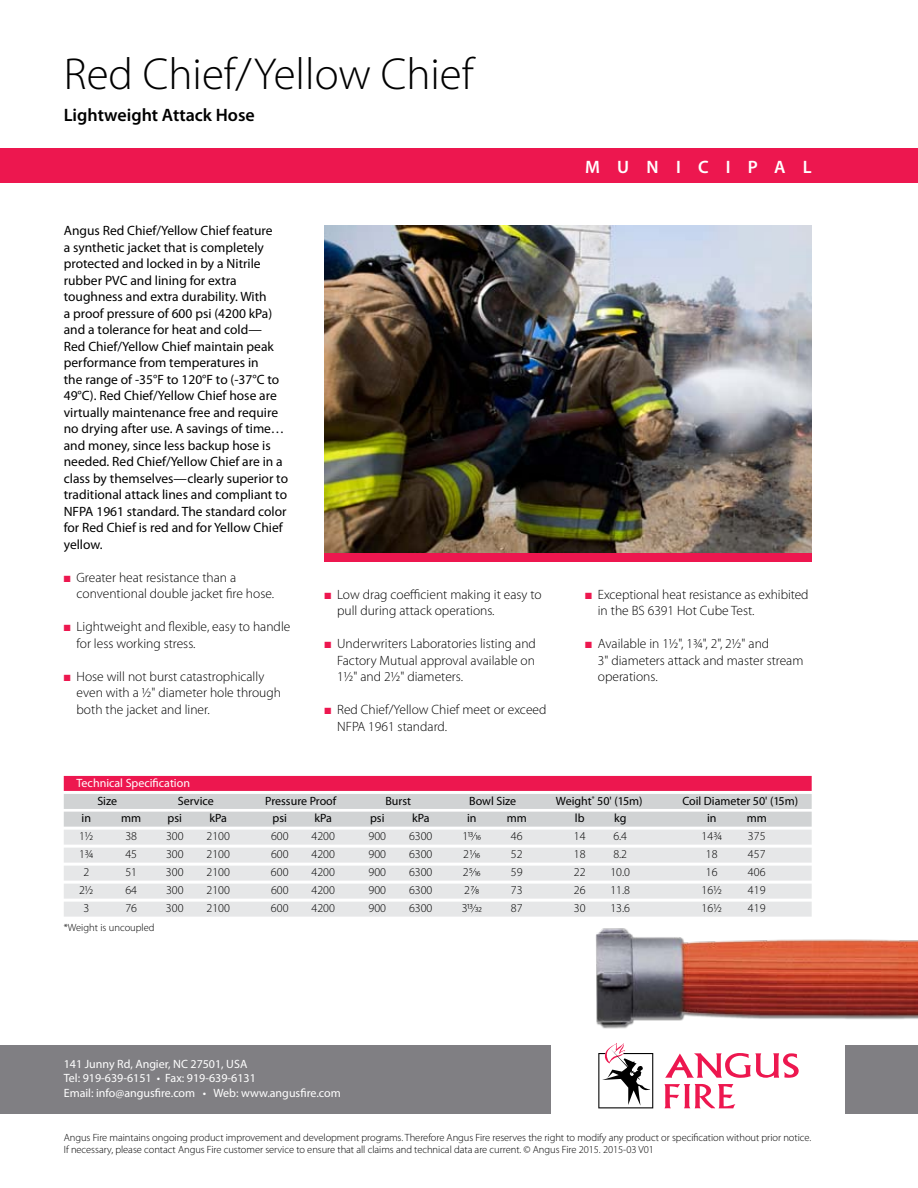
<style>
.page{position:relative;width:918px;height:1188px;background:#fff}
.page>*{position:absolute;margin:0;border:0;box-sizing:border-box;transform-origin:0 0}
.t1{font:300 45px "Myriad Pro";color:#000}
.t2{font:600 18px "Myriad Pro";color:#000}
.t3{font:600 18px "Myriad Pro";letter-spacing:.96em;color:#fff}
.t4{font:13.5px/16.5px "Myriad Pro";color:#000}
.t5{font:300 13.5px/16.5px "Myriad Pro";color:#000}
.t6{font:300 12px "Myriad Pro";color:#000}
.t7{font:12px/14.4px "Myriad Pro";color:#fff}
.t8{font:12px "Myriad Pro";color:#000}
.t9{font:300 10.5px/12.6px "Myriad Pro";letter-spacing:-.005em;color:#000}
.s1{color:#ed174f}
</style>
<div class="page">
<div style="left:0;top:149px;width:918px;height:34px;background:#ed174f"></div>
<div style="left:0;top:1046px;width:551px;height:68px;background:#807f83"></div>
<div style="left:846px;top:1046px;width:72px;height:68px;background:#807f83"></div>
<img style="left:324px;top:225px;width:488px;height:329px">
<div style="left:324px;top:554px;width:488px;height:8px;background:#ed174f"></div>
<div style="left:64px;top:776px;width:748px;height:15px;background:#ed174f"></div>
<div style="left:64px;top:794px;width:748px;height:15px;background:#d1d3d4"></div>
<div style="left:64px;top:812px;width:748px;height:15px;background:#d1d3d4"></div>
<div style="left:64px;top:830px;width:748px;height:15px;background:#e6e7e8"></div>
<div style="left:64px;top:848px;width:748px;height:15px;background:#e6e7e8"></div>
<div style="left:64px;top:866px;width:748px;height:15px;background:#e6e7e8"></div>
<div style="left:64px;top:884px;width:748px;height:15px;background:#e6e7e8"></div>
<div style="left:64px;top:902px;width:748px;height:15px;background:#e6e7e8"></div>
<svg style="left:471px;top:832px;width:6px;height:8px"></svg>
<svg style="left:471px;top:850px;width:5px;height:8px"></svg>
<svg style="left:471px;top:868px;width:5px;height:8px"></svg>
<svg style="left:472px;top:886px;width:5px;height:8px"></svg>
<svg style="left:471px;top:904px;width:5px;height:8px"></svg>
<svg style="left:665px;top:1053px;width:134px;height:25px"></svg>
<svg style="left:664px;top:1084px;width:71px;height:24px"></svg>
<svg style="left:598px;top:1043px;width:55px;height:65px"></svg>
<img style="left:595px;top:928px;width:323px;height:101px">
<h1 class="t1" style="left:64px;top:47px;width:411px">Red Chief/Yellow Chief</h1>
<h2 class="t2" style="left:64px;top:104px;width:193px">Lightweight Attack Hose</h2>
<p class="t4" style="left:64px;top:222px;width:226px">Angus Red Chief/Yellow Chief feature<br>a synthetic jacket that is completely protected and locked in by a Nitrile rubber PVC and lining for extra toughness and extra durability. With<br>a proof pressure of 600 psi (4200 kPa) and a tolerance for heat and cold—<br>Red Chief/Yellow Chief maintain peak performance from temperatures in<br>the range of -35°F to 120°F to (-37°C to 49°C). Red Chief/Yellow Chief hose are virtually maintenance free and require no drying after use. A savings of time… and money, since less backup hose is needed. Red Chief/Yellow Chief are in a class by themselves—clearly superior to traditional attack lines and compliant to NFPA 1961 standard. The standard color for Red Chief is red and for Yellow Chief yellow.</p>
<p class="t5" style="left:77px;top:569px;width:199px;text-indent:-13px"><span class="s1">■</span> Greater heat resistance than a conventional double jacket fire hose.</p>
<p class="t5" style="left:77px;top:619px;width:215px;text-indent:-13px"><span class="s1">■</span> Lightweight and flexible, easy to handle for less working stress.</p>
<p class="t5" style="left:77px;top:668px;width:206px;text-indent:-13px"><span class="s1">■</span> Hose will not burst catastrophically even with a ½" diameter hole through both the jacket and liner.</p>
<p class="t5" style="left:337px;top:586px;width:206px;text-indent:-13px"><span class="s1">■</span> Low drag coefficient making it easy to pull during attack operations.</p>
<p class="t5" style="left:337px;top:635px;width:200px;text-align:justify;text-indent:-13px"><span class="s1">■</span> Underwriters Laboratories listing and Factory Mutual approval available on 1½" and 2½" diameters.</p>
<p class="t5" style="left:337px;top:701px;width:211px;text-indent:-13px"><span class="s1">■</span> Red Chief/Yellow Chief meet or exceed<br>NFPA 1961 standard.</p>
<h2 class="t3" style="left:585px;top:155px;width:228px">MUNICIPAL</h2>
<p class="t5" style="left:598px;top:586px;width:212px;text-indent:-13px"><span class="s1">■</span> Exceptional heat resistance as exhibited in the BS 6391 Hot Cube Test.</p>
<p class="t5" style="left:598px;top:635px;width:207px;text-indent:-13px"><span class="s1">■</span> Available in 1½", 1¾", 2", 2½" and<br>3" diameters attack and master stream operations.</p>
<p class="t7" style="left:77px;top:775px;width:115px">Technical Specification</p>
<p class="t8" style="left:97px;top:793px;width:21px">Size</p>
<p class="t8" style="left:178px;top:793px;width:38px">Service</p>
<p class="t8" style="left:265px;top:793px;width:73px">Pressure Proof</p>
<p class="t8" style="left:385px;top:793px;width:27px">Burst</p>
<p class="t8" style="left:469px;top:793px;width:49px">Bowl Size</p>
<p class="t8" style="left:556px;top:793px;width:88px">Weight<sup>*</sup> 50' (15m)</p>
<p class="t8" style="left:682px;top:793px;width:117px">Coil Diameter 50' (15m)</p>
<p class="t8" style="left:82px;top:811px;width:11px">in</p>
<p class="t8" style="left:121px;top:811px;width:22px">mm</p>
<p class="t8" style="left:168px;top:811px;width:16px">psi</p>
<p class="t8" style="left:210px;top:811px;width:19px">kPa</p>
<p class="t8" style="left:273px;top:811px;width:16px">psi</p>
<p class="t8" style="left:315px;top:811px;width:19px">kPa</p>
<p class="t8" style="left:370px;top:811px;width:16px">psi</p>
<p class="t8" style="left:412px;top:811px;width:19px">kPa</p>
<p class="t8" style="left:467px;top:811px;width:11px">in</p>
<p class="t8" style="left:507px;top:811px;width:22px">mm</p>
<p class="t8" style="left:575px;top:811px;width:11px">lb</p>
<p class="t8" style="left:614px;top:811px;width:14px">kg</p>
<p class="t8" style="left:707px;top:811px;width:11px">in</p>
<p class="t8" style="left:747px;top:811px;width:22px">mm</p>
<p class="t6" style="left:79px;top:829px;width:16px">1½</p>
<p class="t6" style="left:125px;top:829px;width:13px">38</p>
<p class="t6" style="left:166px;top:829px;width:19px">300</p>
<p class="t6" style="left:207px;top:829px;width:25px">2100</p>
<p class="t6" style="left:271px;top:829px;width:19px">600</p>
<p class="t6" style="left:312px;top:829px;width:25px">4200</p>
<p class="t6" style="left:369px;top:829px;width:19px">900</p>
<p class="t6" style="left:409px;top:829px;width:25px">6300</p>
<p class="t6" style="left:462px;top:831px;width:20px">113 <sup>₁₆</sup></p>
<p class="t6" style="left:511px;top:829px;width:13px">46</p>
<p class="t6" style="left:574px;top:829px;width:13px">14</p>
<p class="t6" style="left:613px;top:829px;width:15px">6.4</p>
<p class="t6" style="left:702px;top:829px;width:22px">14¾</p>
<p class="t6" style="left:748px;top:829px;width:19px">375</p>
<p class="t6" style="left:79px;top:847px;width:16px">1¾</p>
<p class="t6" style="left:125px;top:847px;width:13px">45</p>
<p class="t6" style="left:166px;top:847px;width:19px">300</p>
<p class="t6" style="left:207px;top:847px;width:25px">2100</p>
<p class="t6" style="left:271px;top:847px;width:19px">600</p>
<p class="t6" style="left:312px;top:847px;width:25px">4200</p>
<p class="t6" style="left:369px;top:847px;width:19px">900</p>
<p class="t6" style="left:409px;top:847px;width:25px">6300</p>
<p class="t6" style="left:463px;top:847px;width:19px">21 <sup>₁</sup>₆</p>
<p class="t6" style="left:511px;top:847px;width:13px">52</p>
<p class="t6" style="left:574px;top:847px;width:13px">18</p>
<p class="t6" style="left:613px;top:847px;width:15px">8.2</p>
<p class="t6" style="left:706px;top:847px;width:13px">18</p>
<p class="t6" style="left:748px;top:847px;width:19px">457</p>
<p class="t6" style="left:83px;top:865px;width:7px">2</p>
<p class="t6" style="left:125px;top:865px;width:13px">51</p>
<p class="t6" style="left:166px;top:865px;width:19px">300</p>
<p class="t6" style="left:207px;top:865px;width:25px">2100</p>
<p class="t6" style="left:271px;top:865px;width:19px">600</p>
<p class="t6" style="left:312px;top:865px;width:25px">4200</p>
<p class="t6" style="left:368px;top:865px;width:19px">900</p>
<p class="t6" style="left:409px;top:865px;width:25px">6300</p>
<p class="t6" style="left:463px;top:865px;width:19px">25 <sup>₁</sup>₆</p>
<p class="t6" style="left:511px;top:865px;width:13px">59</p>
<p class="t6" style="left:574px;top:865px;width:13px">22</p>
<p class="t6" style="left:610px;top:865px;width:21px">10.0</p>
<p class="t6" style="left:706px;top:865px;width:13px">16</p>
<p class="t6" style="left:748px;top:865px;width:19px">406</p>
<p class="t6" style="left:79px;top:883px;width:16px">2½</p>
<p class="t6" style="left:125px;top:883px;width:13px">64</p>
<p class="t6" style="left:166px;top:883px;width:19px">300</p>
<p class="t6" style="left:207px;top:883px;width:25px">2100</p>
<p class="t6" style="left:271px;top:883px;width:19px">600</p>
<p class="t6" style="left:312px;top:883px;width:25px">4200</p>
<p class="t6" style="left:369px;top:883px;width:19px">900</p>
<p class="t6" style="left:409px;top:883px;width:25px">6300</p>
<p class="t6" style="left:464px;top:883px;width:16px">27 ₈</p>
<p class="t6" style="left:511px;top:883px;width:13px">73</p>
<p class="t6" style="left:574px;top:883px;width:13px">26</p>
<p class="t6" style="left:610px;top:883px;width:21px">11.8</p>
<p class="t6" style="left:702px;top:883px;width:22px">16½</p>
<p class="t6" style="left:748px;top:883px;width:19px">419</p>
<p class="t6" style="left:83px;top:901px;width:7px">3</p>
<p class="t6" style="left:125px;top:901px;width:13px">76</p>
<p class="t6" style="left:166px;top:901px;width:19px">300</p>
<p class="t6" style="left:207px;top:901px;width:25px">2100</p>
<p class="t6" style="left:271px;top:901px;width:19px">600</p>
<p class="t6" style="left:312px;top:901px;width:25px">4200</p>
<p class="t6" style="left:368px;top:901px;width:19px">900</p>
<p class="t6" style="left:409px;top:901px;width:25px">6300</p>
<p class="t6" style="left:462px;top:901px;width:22px">31³ ₃₂</p>
<p class="t6" style="left:511px;top:901px;width:13px">87</p>
<p class="t6" style="left:574px;top:901px;width:13px">30</p>
<p class="t6" style="left:610px;top:901px;width:21px">13.6</p>
<p class="t6" style="left:702px;top:901px;width:22px">16½</p>
<p class="t6" style="left:748px;top:901px;width:19px">419</p>
<p class="t9" style="left:64px;top:921px;width:92px">*Weight is uncoupled</p>
<p class="t7" style="left:64px;top:1057px;width:278px">141 Junny Rd, Angier, NC 27501, USA<br>Tel: 919-639-6151 • Fax: 919-639-6131<br>Email: info@angusfire.com • Web: www.angusfire.com</p>
<p class="t9" style="left:64px;top:1131px;width:749px">Angus Fire maintains ongoing product improvement and development programs. Therefore Angus Fire reserves the right to modify any product or specification without prior notice.<br>If necessary, please contact Angus Fire customer service to ensure that all claims and technical data are current. © Angus Fire 2015. 2015-03 V01</p>
</div>
